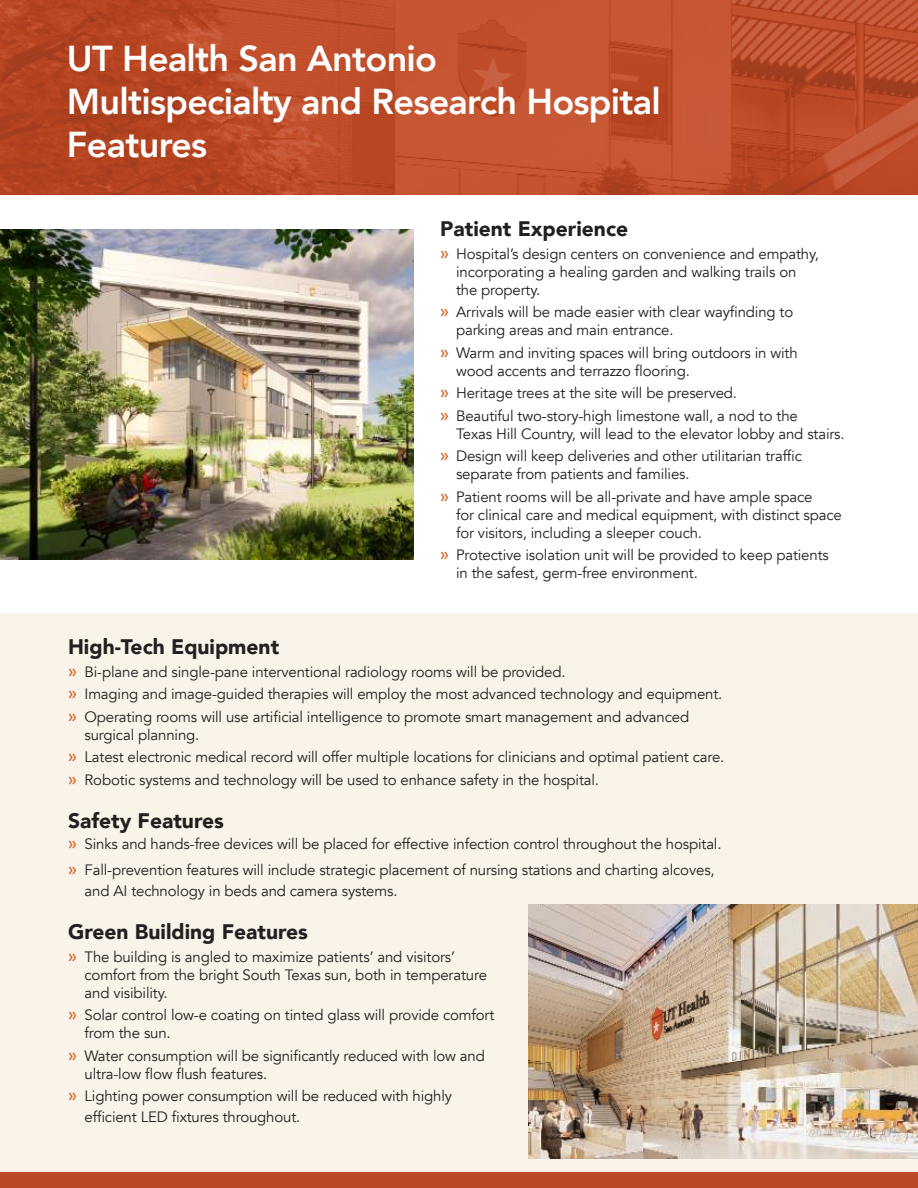
<style>
.page{position:relative;width:918px;height:1188px;background:#fff}
.page>*{position:absolute;margin:0;border:0;box-sizing:border-box;transform-origin:0 0}
.t1{font:800 36px/43.2px "Avenir";letter-spacing:-.02em;color:#fff}
.t2{font:900 21px "Avenir";color:#231f20}
.t3{font:15px/18px "Avenir";letter-spacing:-.01em;color:#231f20}
.s1{font-weight:500;font-size:18px;color:#d86126}
</style>
<div class="page">
<div style="left:0;top:613px;width:918px;height:564px;background:#f9f3e9"></div>
<img style="left:529px;top:905px;width:389px;height:253px">
<img style="left:0;top:0;width:918px;height:194px">
<div style="left:0;top:1173px;width:918px;height:15px;background:#bb4926"></div>
<img style="left:0;top:230px;width:413px;height:330px">
<h1 class="t1" style="left:67px;top:40px;width:595px">UT Health San Antonio<br>Multispecialty and Research Hospital<br>Features</h1>
<h2 class="t2" style="left:440px;top:220px;width:189px">Patient Experience</h2>
<p class="t3" style="left:456px;top:246px;width:364px;text-indent:-16px"><span class="s1">»</span> Hospital’s design centers on convenience and empathy, incorporating a healing garden and walking trails on the property.</p>
<p class="t3" style="left:456px;top:304px;width:339px;text-indent:-16px"><span class="s1">»</span> Arrivals will be made easier with clear wayfinding to parking areas and main entrance.</p>
<p class="t3" style="left:456px;top:345px;width:343px;text-indent:-16px"><span class="s1">»</span> Warm and inviting spaces will bring outdoors in with wood accents and terrazzo flooring.</p>
<p class="t3" style="left:440px;top:384px;width:359px;line-height:22.5px"><span class="s1">»</span> Heritage trees at the site will be preserved.<br><span class="s1">»</span> Beautiful two-story-high limestone wall, a nod to the</p>
<p class="t3" style="left:440px;top:424px;width:406px;line-height:22.5px;text-indent:16px">Texas Hill Country, will lead to the elevator lobby and stairs. <span class="s1">»</span> Design will keep deliveries and other utilitarian traffic</p>
<p class="t3" style="left:440px;top:465px;width:374px;line-height:22.5px;text-indent:16px">separate from patients and families.<br><span class="s1">»</span> Patient rooms will be all-private and have ample space</p>
<p class="t3" style="left:456px;top:507px;width:387px">for clinical care and medical equipment, with distinct space for visitors, including a sleeper couch.</p>
<p class="t3" style="left:456px;top:548px;width:374px;text-indent:-16px"><span class="s1">»</span> Protective isolation unit will be provided to keep patients in the safest, germ-free environment.</p>
<h2 class="t2" style="left:68px;top:638px;width:213px">High-Tech Equipment</h2>
<p class="t3" style="left:68px;top:662px;width:656px;line-height:22.5px"><span class="s1">»</span> Bi-plane and single-pane interventional radiology rooms will be provided.<br><span class="s1">»</span> Imaging and image-guided therapies will employ the most advanced technology and equipment. <span class="s1">»</span> Operating rooms will use artificial intelligence to promote smart management and advanced</p>
<p class="t3" style="left:68px;top:725px;width:658px;line-height:22.5px;text-indent:16px">surgical planning.<br><span class="s1">»</span> Latest electronic medical record will offer multiple locations for clinicians and optimal patient care. <span class="s1">»</span> Robotic systems and technology will be used to enhance safety in the hospital.</p>
<h2 class="t2" style="left:68px;top:812px;width:157px">Safety Features</h2>
<p class="t3" style="left:68px;top:833px;width:655px;line-height:25.5px"><span class="s1">»</span> Sinks and hands-free devices will be placed for effective infection control throughout the hospital. <span class="s1">»</span> Fall-prevention features will include strategic placement of nursing stations and charting alcoves,</p>
<p class="t3" style="left:85px;top:883px;width:315px">and AI technology in beds and camera systems.</p>
<h2 class="t2" style="left:68px;top:923px;width:241px">Green Building Features</h2>
<p class="t3" style="left:85px;top:949px;width:404px;text-indent:-16px"><span class="s1">»</span> The building is angled to maximize patients’ and visitors’ comfort from the bright South Texas sun, both in temperature and visibility.</p>
<p class="t3" style="left:85px;top:1008px;width:411px;text-indent:-16px"><span class="s1">»</span> Solar control low-e coating on tinted glass will provide comfort from the sun.</p>
<p class="t3" style="left:85px;top:1047px;width:402px;text-indent:-16px"><span class="s1">»</span> Water consumption will be significantly reduced with low and ultra-low flow flush features.</p>
<p class="t3" style="left:85px;top:1087px;width:369px;line-height:21px;text-indent:-16px"><span class="s1">»</span> Lighting power consumption will be reduced with highly efficient LED fixtures throughout.</p>
</div>
